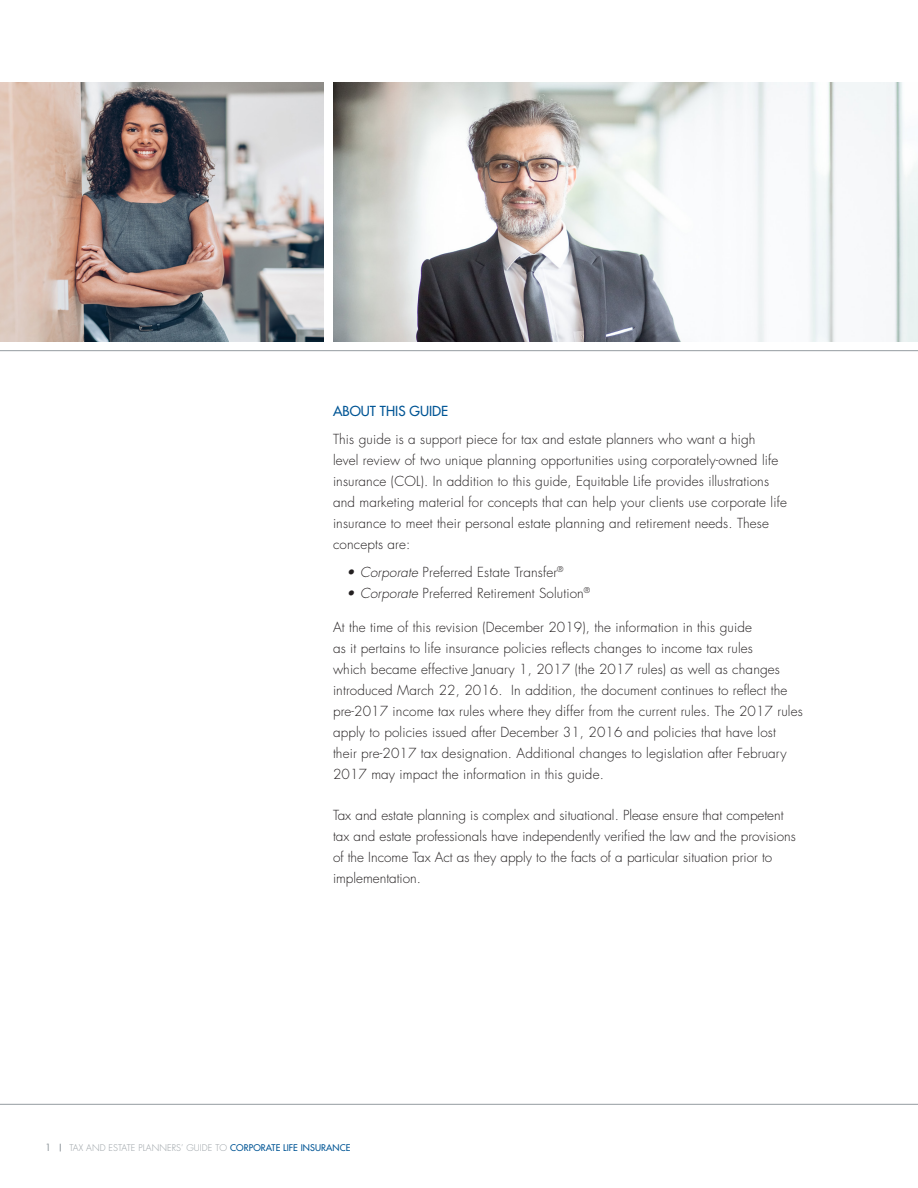
<style>
.page{position:relative;width:918px;height:1188px;background:#fff}
.page>*{position:absolute;margin:0;border:0;box-sizing:border-box;transform-origin:0 0}
.t1{font:300 13.5px/21px "Futura Std";letter-spacing:.01em;color:#231f20}
.t2{font:500 13.5px "Futura Std";color:#005595}
.t3{font:500 9.75px "Futura Std";color:#959ca1}
.t4{font:300 9px "Futura Std";letter-spacing:.01em;color:#959ca1}
.s1{font-style:italic}
.s2{font-weight:500;color:#005595}
</style>
<div class="page">
<hr style="left:0;top:1104px;width:918px;height:1px;background:#959ca1">
<img style="left:0;top:83px;width:324px;height:259px">
<img style="left:333px;top:83px;width:585px;height:259px">
<hr style="left:0;top:350px;width:918px;height:1px;background:#959ca1">
<p class="t2" style="left:333px;top:403px;width:117px">ABOUT THIS GUIDE</p>
<p class="t1" style="left:333px;top:429px;width:455px">This guide is a support piece for tax and estate planners who want a high<br>level review of two unique planning opportunities using corporately-owned life insurance (COL). In addition to this guide, Equitable Life provides illustrations and marketing material for concepts that can help your clients use corporate life insurance to meet their personal estate planning and retirement needs. These concepts are:</p>
<p class="t1" style="left:346px;top:562px;width:219px"><span class="s1">• Corporate</span> Preferred Estate Transfer<sup>®</sup></p>
<p class="t1" style="left:346px;top:583px;width:245px"><span class="s1">• Corporate</span> Preferred Retirement Solution<sup>®</sup></p>
<p class="t1" style="left:333px;top:617px;width:471px">At the time of this revision (December 2019), the information in this guide<br>as it pertains to life insurance policies reflects changes to income tax rules<br>which became effective January 1, 2017 (the 2017 rules) as well as changes introduced March 22, 2016. In addition, the document continues to reflect the pre-2017 income tax rules where they differ from the current rules. The 2017 rules apply to policies issued after December 31, 2016 and policies that have lost their pre-2017 tax designation. Additional changes to legislation after February 2017 may impact the information in this guide.</p>
<p class="t1" style="left:333px;top:805px;width:464px">Tax and estate planning is complex and situational. Please ensure that competent tax and estate professionals have independently verified the law and the provisions of the Income Tax Act as they apply to the facts of a particular situation prior to implementation.</p>
<p class="t3" style="left:45px;top:1141px;width:7px">1</p>
<p class="t4" style="left:70px;top:1142px;width:282px">TAX AND ESTATE PLANNERS’ GUIDE TO <span class="s2">CORPORATE LIFE INSURANCE</span></p>
</div>
